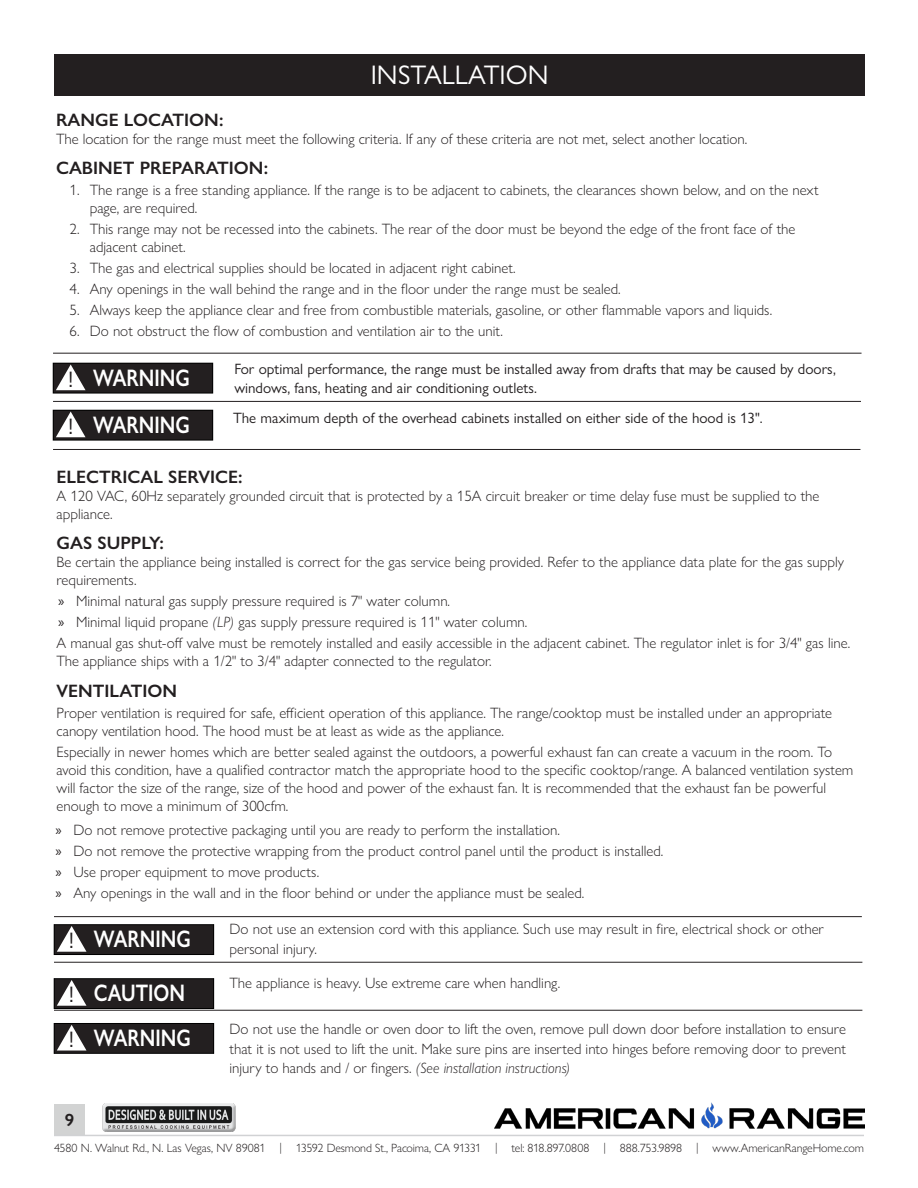
<style>
.page{position:relative;width:918px;height:1188px;background:#fff}
.page>*{position:absolute;margin:0;border:0;box-sizing:border-box;transform-origin:0 0}
.t1{font:27px "Gill Sans Nova";color:#fff}
.t2{font:600 24px "Gill Sans Nova";color:#fff;scale:.8 1}
.t3{font:22.5px "Gill Sans Nova";color:#231f20}
.t4{font:600 18px "Gill Sans Nova";color:#231f20}
.t5{font:600 17.85px "Gill Sans Nova";color:#231f20}
.t6{font:300 15px/18px "Gill Sans Nova";color:#231f20}
.t7{font:15px/19.5px "Gill Sans Nova";color:#231f20}
.t8{font:300 12px "Gill Sans Nova";letter-spacing:-.01em;color:#231f20}
.s1{font-family:"Myriad Pro";font-weight:400}
.s2{font-style:italic}
</style>
<div class="page">
<img style="left:495px;top:1102px;width:369px;height:33px">
<div style="left:54px;top:1104px;width:31px;height:31px;background:#d2d3d3"></div>
<hr style="left:54px;top:1135px;width:810px;height:1px;background:#d1d2d4">
<img style="left:102px;top:1103px;width:134px;height:29px">
<hr style="left:53px;top:353px;width:809px;height:1px;background:#231f20">
<hr style="left:53px;top:401px;width:808px;height:1px;background:#231f20">
<hr style="left:53px;top:449px;width:807px;height:1px;background:#231f20">
<div style="left:55px;top:54px;width:810px;height:42px;background:#231f20"></div>
<hr style="left:54px;top:916px;width:808px;height:1px;background:#231f20">
<hr style="left:54px;top:962px;width:808px;height:1px;background:#231f20">
<hr style="left:54px;top:1010px;width:808px;height:1px;background:#231f20">
<div style="left:54px;top:979px;width:160px;height:30px;background:#231f20"></div>
<div style="left:54px;top:978px;width:160px;height:31px;border:1px solid #000"></div>
<svg style="left:57px;top:980px;width:30px;height:26px"></svg>
<div style="left:53px;top:363px;width:160px;height:30px;background:#231f20"></div>
<div style="left:53px;top:363px;width:160px;height:30px;border:1px solid #000"></div>
<svg style="left:56px;top:364px;width:30px;height:26px"></svg>
<div style="left:53px;top:410px;width:160px;height:30px;background:#231f20"></div>
<div style="left:53px;top:410px;width:160px;height:30px;border:1px solid #000"></div>
<svg style="left:56px;top:412px;width:30px;height:25px"></svg>
<div style="left:54px;top:925px;width:160px;height:30px;background:#231f20"></div>
<div style="left:54px;top:924px;width:160px;height:31px;border:1px solid #000"></div>
<svg style="left:57px;top:926px;width:30px;height:26px"></svg>
<div style="left:54px;top:1023px;width:160px;height:30px;background:#231f20"></div>
<div style="left:54px;top:1023px;width:160px;height:31px;border:1px solid #000"></div>
<svg style="left:57px;top:1025px;width:30px;height:26px"></svg>
<p class="t1" style="left:371px;top:59px;width:179px">INSTALLATION</p>
<p class="t4" style="left:56px;top:108px;width:169px">RANGE LOCATION:</p>
<p class="t6" style="left:56px;top:129px;width:693px">The location for the range must meet the following criteria. If any of these criteria are not met, select another location.</p>
<p class="t4" style="left:56px;top:157px;width:214px">CABINET PREPARATION:</p>
<p class="t6" style="left:90px;top:181px;width:730px;text-indent:-20px">1. The range is a free standing appliance. If the range is to be adjacent to cabinets, the clearances shown below, and on the next page, are required.</p>
<p class="t6" style="left:90px;top:220px;width:707px;text-indent:-20px">2. This range may not be recessed into the cabinets. The rear of the door must be beyond the edge of the front face of the adjacent cabinet.</p>
<p class="t6" style="left:70px;top:259px;width:448px">3. The gas and electrical supplies should be located in adjacent right cabinet.</p>
<p class="t6" style="left:70px;top:280px;width:553px">4. Any openings in the wall behind the range and in the floor under the range must be sealed.</p>
<p class="t6" style="left:70px;top:301px;width:704px">5. Always keep the appliance clear and free from combustible materials, gasoline, or other flammable vapors and liquids.</p>
<p class="t6" style="left:70px;top:322px;width:435px">6. Do not obstruct the flow of combustion and ventilation air to the unit.</p>
<p class="t7" style="left:234px;top:359px;width:603px">For optimal performance, the range must be installed away from drafts that may be caused by doors, windows, fans, heating and air conditioning outlets.</p>
<p class="t3" style="left:68px;top:365px;width:7px">!</p>
<p class="t2" style="left:93px;top:363px;width:123px">WARNING</p>
<p class="t3" style="left:68px;top:412px;width:7px">!</p>
<p class="t2" style="left:93px;top:410px;width:123px">WARNING</p>
<p class="t7" style="left:233px;top:408px;width:531px">The maximum depth of the overhead cabinets installed on either side of the hood is 13".</p>
<p class="t4" style="left:57px;top:465px;width:187px">ELECTRICAL SERVICE:</p>
<p class="t6" style="left:57px;top:486px;width:764px">A 120 VAC, 60Hz separately grounded circuit that is protected by a 15A circuit breaker or time delay fuse must be supplied to the appliance.</p>
<p class="t4" style="left:57px;top:532px;width:109px">GAS SUPPLY:</p>
<p class="t6" style="left:57px;top:553px;width:789px">Be certain the appliance being installed is correct for the gas service being provided. Refer to the appliance data plate for the gas supply requirements.</p>
<p class="t6" style="left:58px;top:592px;width:394px"><span class="s1">»</span> Minimal natural gas supply pressure required is 7" water column.</p>
<p class="t6" style="left:58px;top:613px;width:471px"><span class="s1">»</span> Minimal liquid propane <span class="s2">(LP)</span> gas supply pressure required is 11" water column.</p>
<p class="t6" style="left:57px;top:634px;width:795px">A manual gas shut-off valve must be remotely installed and easily accessible in the adjacent cabinet. The regulator inlet is for 3/4" gas line.<br>The appliance ships with a 1/2" to 3/4" adapter connected to the regulator.</p>
<p class="t4" style="left:57px;top:680px;width:122px">VENTILATION</p>
<p class="t6" style="left:57px;top:704px;width:777px">Proper ventilation is required for safe, efficient operation of this appliance. The range/cooktop must be installed under an appropriate canopy ventilation hood. The hood must be at least as wide as the appliance.</p>
<p class="t6" style="left:57px;top:743px;width:798px">Especially in newer homes which are better sealed against the outdoors, a powerful exhaust fan can create a vacuum in the room. To avoid this condition, have a qualified contractor match the appropriate hood to the specific cooktop/range. A balanced ventilation system will factor the size of the range, size of the hood and power of the exhaust fan. It is recommended that the exhaust fan be powerful enough to move a minimum of 300cfm.</p>
<p class="t6" style="left:56px;top:821px;width:506px"><span class="s1">»</span> Do not remove protective packaging until you are ready to perform the installation.</p>
<p class="t6" style="left:56px;top:842px;width:609px"><span class="s1">»</span> Do not remove the protective wrapping from the product control panel until the product is installed.</p>
<p class="t6" style="left:56px;top:863px;width:265px"><span class="s1">»</span> Use proper equipment to move products.</p>
<p class="t6" style="left:56px;top:884px;width:530px"><span class="s1">»</span> Any openings in the wall and in the floor behind or under the appliance must be sealed.</p>
<p class="t3" style="left:69px;top:927px;width:7px">!</p>
<p class="t2" style="left:94px;top:924px;width:123px">WARNING</p>
<p class="t3" style="left:69px;top:981px;width:7px">!</p>
<p class="t2" style="left:94px;top:978px;width:115px">CAUTION</p>
<p class="t3" style="left:69px;top:1025px;width:7px">!</p>
<p class="t2" style="left:94px;top:1023px;width:123px">WARNING</p>
<p class="t6" style="left:230px;top:919px;width:596px;line-height:19.5px">Do not use an extension cord with this appliance. Such use may result in fire, electrical shock or other personal injury.</p>
<p class="t6" style="left:230px;top:974px;width:332px">The appliance is heavy. Use extreme care when handling.</p>
<p class="t6" style="left:230px;top:1019px;width:618px;line-height:19.5px;text-align:justify">Do not use the handle or oven door to lift the oven, remove pull down door before installation to ensure that it is not used to lift the unit. Make sure pins are inserted into hinges before removing door to prevent injury to hands and / or fingers. <span class="s2">(See installation instructions)</span></p>
<p class="t5" style="left:65px;top:1109px;width:11px">9</p>
<p class="t8" style="left:54px;top:1141px;width:811px">4580 N. Walnut Rd., N. Las Vegas, NV 89081 | 13592 Desmond St., Pacoima, CA 91331 | tel: 818.897.0808 | 888.753.9898 | www.AmericanRangeHome.com</p>
</div>
